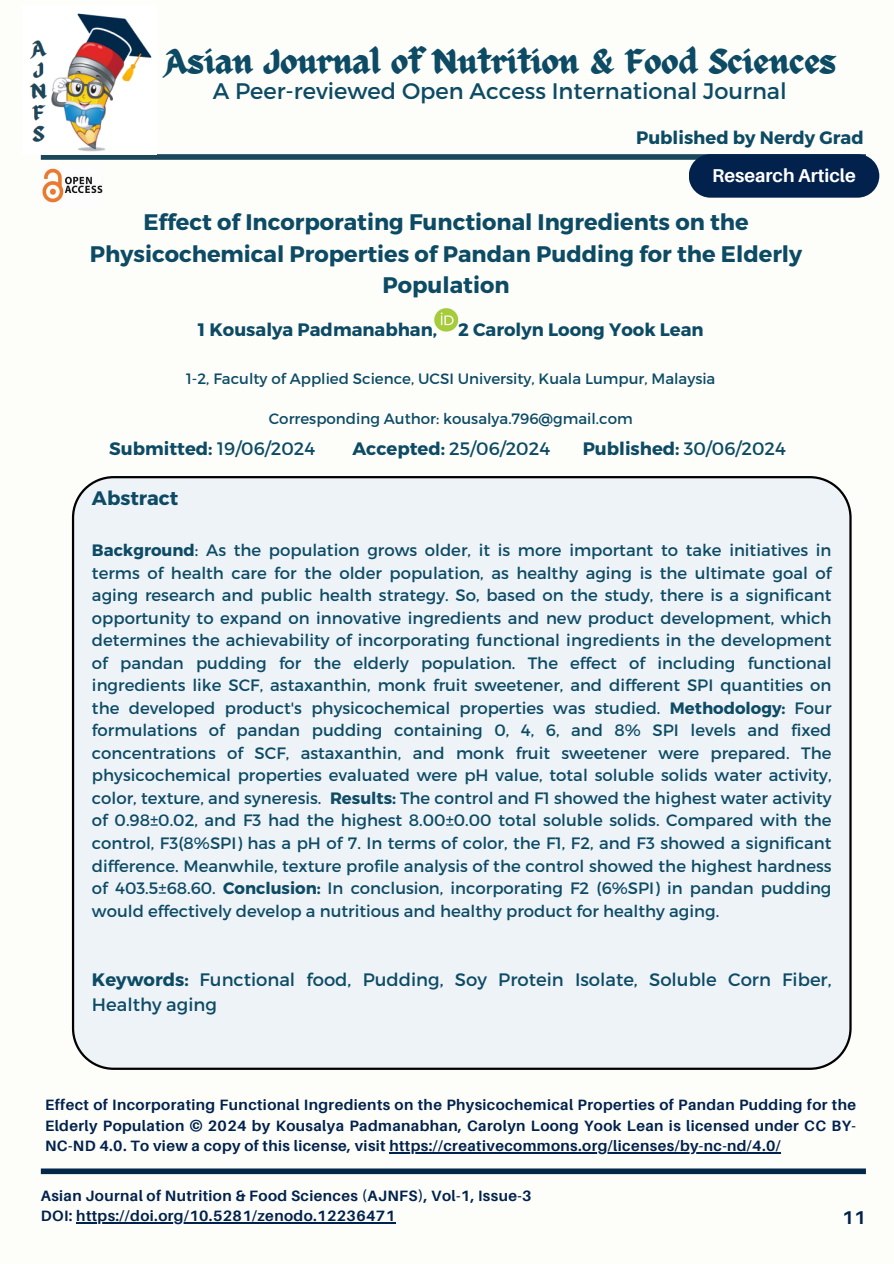
<style>
.page{position:relative;width:894px;height:1264px;background:#fff}
.page>*{position:absolute;margin:0;border:0;box-sizing:border-box;transform-origin:0 0}
.t1{font:34.5px "ED Celandine";color:#0d4b65}
.t2{font:700 22.5px/31.5px "Montserrat";color:#0d4b65;text-align:center}
.t3{font:22.5px "Montserrat";color:#0d4b65}
.t4{font:700 19.5px "Montserrat";color:#0d4b65}
.t5{font:700 18.6px "Aileron";color:#fff}
.t6{font:700 18.6px "Aileron";color:#02224d}
.t7{font:700 18px "Montserrat";color:#0d4b65}
.t8{font:18px/24.8px "Montserrat";color:#0d4b65}
.t9{font:16.5px/22.5px "Montserrat";color:#0d4b65;text-align:justify}
.t10{font:700 15px/20.2px "Aileron";letter-spacing:.025em;color:#02224d}
.t11{font:15px "Montserrat";color:#0d4b65}
.s1{font-weight:400}
.s2{font-weight:700}
</style>
<div class="page">
<div style="left:0;top:0;width:893px;height:1263px;background:#fdfefa"></div>
<div style="left:41px;top:1168px;width:824px;height:6px;background:#022849"></div>
<div style="left:41px;top:154px;width:824px;height:6px;background:#1c475a"></div>
<div style="left:688px;top:154px;width:191px;height:44px;background:#02224d;border-radius:22px"></div>
<div style="left:72px;top:476px;width:779px;height:593px;background:#eef3f8"></div>
<img style="left:42px;top:168px;width:61px;height:35px">
<img style="left:29px;top:13px;width:123px;height:139px">
<img style="left:432px;top:306px;width:27px;height:27px;border-radius:50%">
<hr style="left:76px;top:1222px;width:319px;height:1px;background:#02224d">
<hr style="left:389px;top:1151px;width:392px;height:2px;background:#02224d">
<h1 class="t1" style="left:163px;top:43px;width:674px">Asian Journal of Nutrition &amp; Food Sciences</h1>
<h2 class="t3" style="left:213px;top:76px;width:575px">A Peer-reviewed Open Access International Journal</h2>
<h4 class="t7" style="left:636px;top:125px;width:229px">Published by Nerdy Grad</h4>
<p class="t5" style="left:712px;top:164px;width:145px">Research Article</p>
<p class="t2" style="left:90px;top:205px;width:713px">Effect of Incorporating Functional Ingredients on the<br>Physicochemical Properties of Pandan Pudding for the Elderly<br>Population</p>
<p class="t7" style="left:198px;top:318px;width:507px">1 Kousalya Padmanabhan, 2 Carolyn Loong Yook Lean</p>
<h3 class="t11" style="left:186px;top:368px;width:530px">1-2, Faculty of Applied Science, UCSI University, Kuala Lumpur, Malaysia</h3>
<p class="t11" style="left:269px;top:409px;width:365px">Corresponding Author: kousalya.796@gmail.com</p>
<h4 class="t7" style="left:109px;top:436px;width:207px">Submitted: <span class="s1">19/06/2024</span></h4>
<h4 class="t8" style="left:352px;top:435px;width:199px"><span class="s2">Accepted:</span> 25/06/2024</h4>
<h4 class="t7" style="left:582px;top:436px;width:204px">Published: <span class="s1">30/06/2024</span></h4>
<h2 class="t4" style="left:92px;top:485px;width:88px">Abstract</h2>
<h3 class="t9" style="left:92px;top:538px;width:740px"><span class="s2">Background</span>: As the population grows older, it is more important to take initiatives in terms of health care for the older population, as healthy aging is the ultimate goal of aging research and public health strategy. So, based on the study, there is a significant opportunity to expand on innovative ingredients and new product development, which determines the achievability of incorporating functional ingredients in the development of pandan pudding for the elderly population. The effect of including functional ingredients like SCF, astaxanthin, monk fruit sweetener, and different SPI quantities on the developed product's physicochemical properties was studied. <span class="s2">Methodology:</span> Four formulations of pandan pudding containing 0, 4, 6, and 8% SPI levels and fixed concentrations of SCF, astaxanthin, and monk fruit sweetener were prepared. The physicochemical properties evaluated were pH value, total soluble solids water activity, color, texture, and syneresis. <span class="s2">Results:</span> The control and F1 showed the highest water activity of 0.98±0.02, and F3 had the highest 8.00±0.00 total soluble solids. Compared with the control, F3(8%SPI) has a pH of 7. In terms of color, the F1, F2, and F3 showed a significant difference. Meanwhile, texture profile analysis of the control showed the highest hardness of 403.5±68.60. <span class="s2">Conclusion:</span> In conclusion, incorporating F2 (6%SPI) in pandan pudding would effectively develop a nutritious and healthy product for healthy aging.</h3>
<h3 class="t8" style="left:92px;top:966px;width:740px"><span class="s2">Keywords:</span> Functional food, Pudding, Soy Protein Isolate, Soluble Corn Fiber,<br>Healthy aging</h3>
<p class="t10" style="left:45px;top:1094px;width:812px;text-align:justify">Effect of Incorporating Functional Ingredients on the Physicochemical Properties of Pandan Pudding for the Elderly Population © 2024 by Kousalya Padmanabhan, Carolyn Loong Yook Lean is licensed under CC BY-NC-ND 4.0. To view a copy of this license, visit https://creativecommons.org/licenses/by-nc-nd/4.0/</p>
<h5 class="t10" style="left:41px;top:1185px;width:492px">Asian Journal of Nutrition &amp; Food Sciences (AJNFS), Vol-1, Issue-3<br>DOI: https://doi.org/10.5281/zenodo.12236471</h5>
<h3 class="t6" style="left:841px;top:1205px;width:25px">11</h3>
</div>
